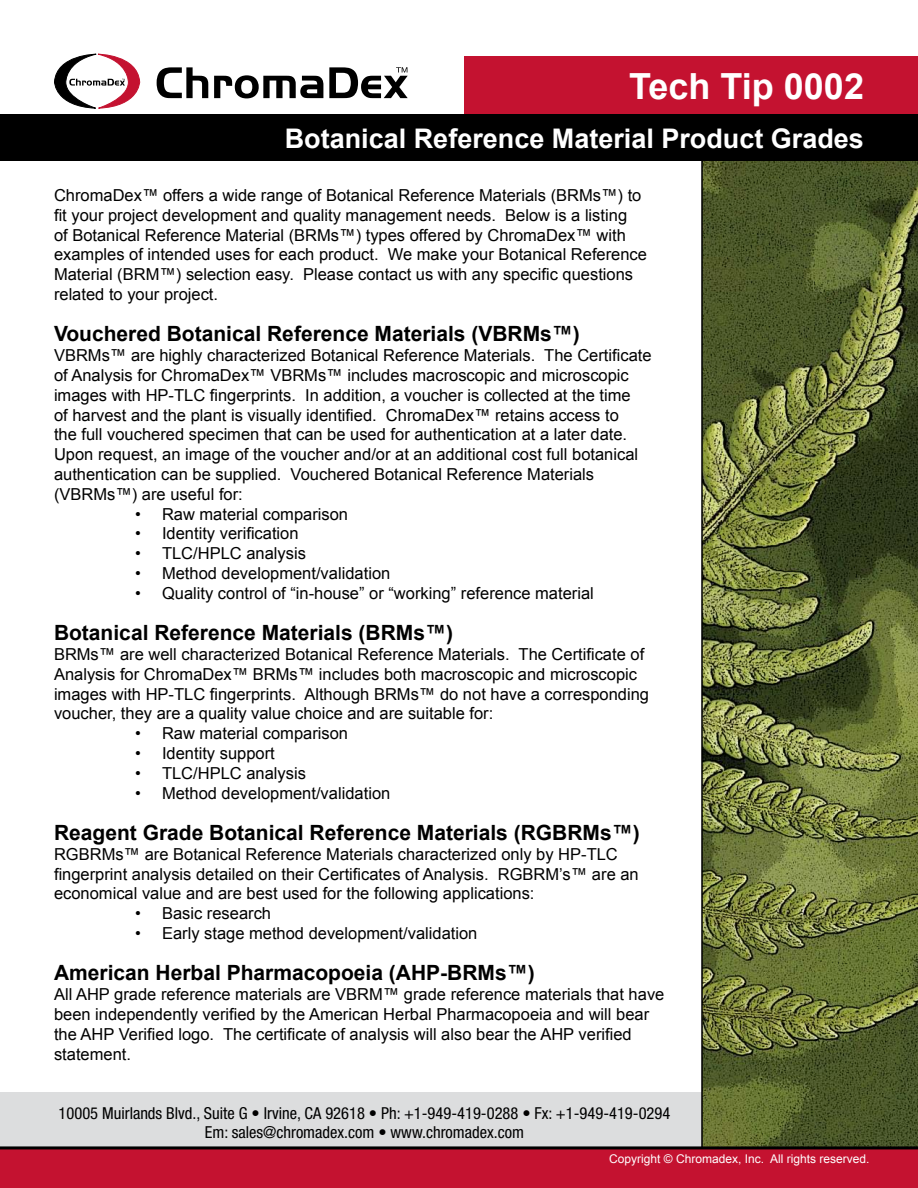
<style>
.page{position:relative;width:918px;height:1188px;background:#fff}
.page>*{position:absolute;margin:0;border:0;box-sizing:border-box;transform-origin:0 0}
.t1{font:700 36px "Arial";color:#fff}
.t2{font:700 27px "Arial";color:#fff}
.t3{font:700 21px "Arial";color:#000}
.t4{font:16.5px/19.8px "Arial";color:#000}
.t5{font:condensed 16.5px/19.8px "Helvetica Neue";color:#000;text-align:center}
.t6{font:12px "Arial";color:#fff}
</style>
<div class="page">
<div style="left:0;top:1092px;width:918px;height:59px;background:#dcddde"></div>
<svg style="left:701px;top:161px;width:217px;height:985px;background:#5e6833"></svg>
<svg style="left:157px;top:67px;width:51px;height:31px"></svg>
<svg style="left:214px;top:67px;width:194px;height:31px"></svg>
<svg style="left:54px;top:53px;width:86px;height:56px"></svg>
<div style="left:0;top:1149px;width:918px;height:39px;background:#c41230"></div>
<hr style="left:0;top:1146px;width:918px;height:3px;background:#000">
<div style="left:465px;top:56px;width:453px;height:60px;background:#c41230"></div>
<div style="left:0;top:115px;width:918px;height:46px;background:#000"></div>
<h1 class="t1" style="left:629px;top:63px;width:236px">Tech Tip 0002</h1>
<h2 class="t2" style="left:285px;top:121px;width:581px">Botanical Reference Material Product Grades</h2>
<p class="t4" style="left:54px;top:185px;width:595px">ChromaDex™ offers a wide range of Botanical Reference Materials (BRMs™) to fit your project development and quality management needs. Below is a listing<br>of Botanical Reference Material (BRMs™) types offered by ChromaDex™ with examples of intended uses for each product. We make your Botanical Reference Material (BRM™) selection easy. Please contact us with any specific questions related to your project.</p>
<p class="t3" style="left:54px;top:320px;width:527px">Vouchered Botanical Reference Materials (VBRMs™)</p>
<p class="t4" style="left:54px;top:346px;width:599px">VBRMs™ are highly characterized Botanical Reference Materials. The Certificate</p>
<p class="t4" style="left:54px;top:365px;width:576px">of Analysis for ChromaDex™ VBRMs™ includes macroscopic and microscopic</p>
<p class="t4" style="left:54px;top:385px;width:578px">images with HP-TLC fingerprints. In addition, a voucher is collected at the time</p>
<p class="t4" style="left:54px;top:405px;width:566px">of harvest and the plant is visually identified. ChromaDex™ retains access to</p>
<p class="t4" style="left:54px;top:425px;width:575px">the full vouchered specimen that can be used for authentication at a later date.</p>
<p class="t4" style="left:54px;top:445px;width:586px">Upon request, an image of the voucher and/or at an additional cost full botanical</p>
<p class="t4" style="left:54px;top:464px;width:542px">authentication can be supplied. Vouchered Botanical Reference Materials</p>
<p class="t4" style="left:54px;top:484px;width:190px">(VBRMs™) are useful for:</p>
<p class="t4" style="left:162px;top:504px;width:188px">Raw material comparison</p>
<p class="t4" style="left:162px;top:524px;width:138px">Identity verification</p>
<p class="t4" style="left:162px;top:544px;width:145px">TLC/HPLC analysis</p>
<p class="t4" style="left:162px;top:563px;width:230px">Method development/validation</p>
<p class="t4" style="left:162px;top:583px;width:433px">Quality control of “in-house” or “working” reference material</p>
<p class="t3" style="left:54px;top:619px;width:401px">Botanical Reference Materials (BRMs™)</p>
<p class="t4" style="left:54px;top:644px;width:592px">BRMs™ are well characterized Botanical Reference Materials. The Certificate of</p>
<p class="t4" style="left:54px;top:664px;width:585px">Analysis for ChromaDex™ BRMs™ includes both macroscopic and microscopic</p>
<p class="t4" style="left:54px;top:684px;width:597px">images with HP-TLC fingerprints. Although BRMs™ do not have a corresponding</p>
<p class="t4" style="left:54px;top:704px;width:441px">voucher, they are a quality value choice and are suitable for:</p>
<p class="t4" style="left:162px;top:724px;width:188px">Raw material comparison</p>
<p class="t4" style="left:162px;top:743px;width:114px">Identity support</p>
<p class="t4" style="left:162px;top:763px;width:145px">TLC/HPLC analysis</p>
<p class="t4" style="left:162px;top:783px;width:230px">Method development/validation</p>
<p class="t3" style="left:54px;top:819px;width:587px">Reagent Grade Botanical Reference Materials (RGBRMs™)</p>
<p class="t4" style="left:54px;top:844px;width:565px">RGBRMs™ are Botanical Reference Materials characterized only by HP-TLC</p>
<p class="t4" style="left:54px;top:864px;width:586px">fingerprint analysis detailed on their Certificates of Analysis. RGBRM’s™ are an</p>
<p class="t4" style="left:54px;top:884px;width:482px">economical value and are best used for the following applications:</p>
<p class="t4" style="left:162px;top:904px;width:111px">Basic research</p>
<p class="t4" style="left:162px;top:923px;width:317px">Early stage method development/validation</p>
<p class="t3" style="left:54px;top:959px;width:482px">American Herbal Pharmacopoeia (AHP-BRMs™)</p>
<p class="t4" style="left:54px;top:985px;width:612px">All AHP grade reference materials are VBRM™ grade reference materials that have been independently verified by the American Herbal Pharmacopoeia and will bear the AHP Verified logo. The certificate of analysis will also bear the AHP verified statement.</p>
<p class="t4" style="left:135px;top:504px;width:7px;text-align:justify">• • • • •</p>
<p class="t4" style="left:135px;top:724px;width:7px;text-align:justify">• • • •</p>
<p class="t4" style="left:135px;top:904px;width:7px">• •</p>
<p class="t5" style="left:59px;top:1103px;width:613px">10005 Muirlands Blvd., Suite G • Irvine, CA 92618 • Ph: +1-949-419-0288 • Fx: +1-949-419-0294<br>Em: sales@chromadex.com • www.chromadex.com</p>
<p class="t6" style="left:609px;top:1151px;width:262px">Copyright © Chromadex, Inc. All rights reserved.</p>
</div>
